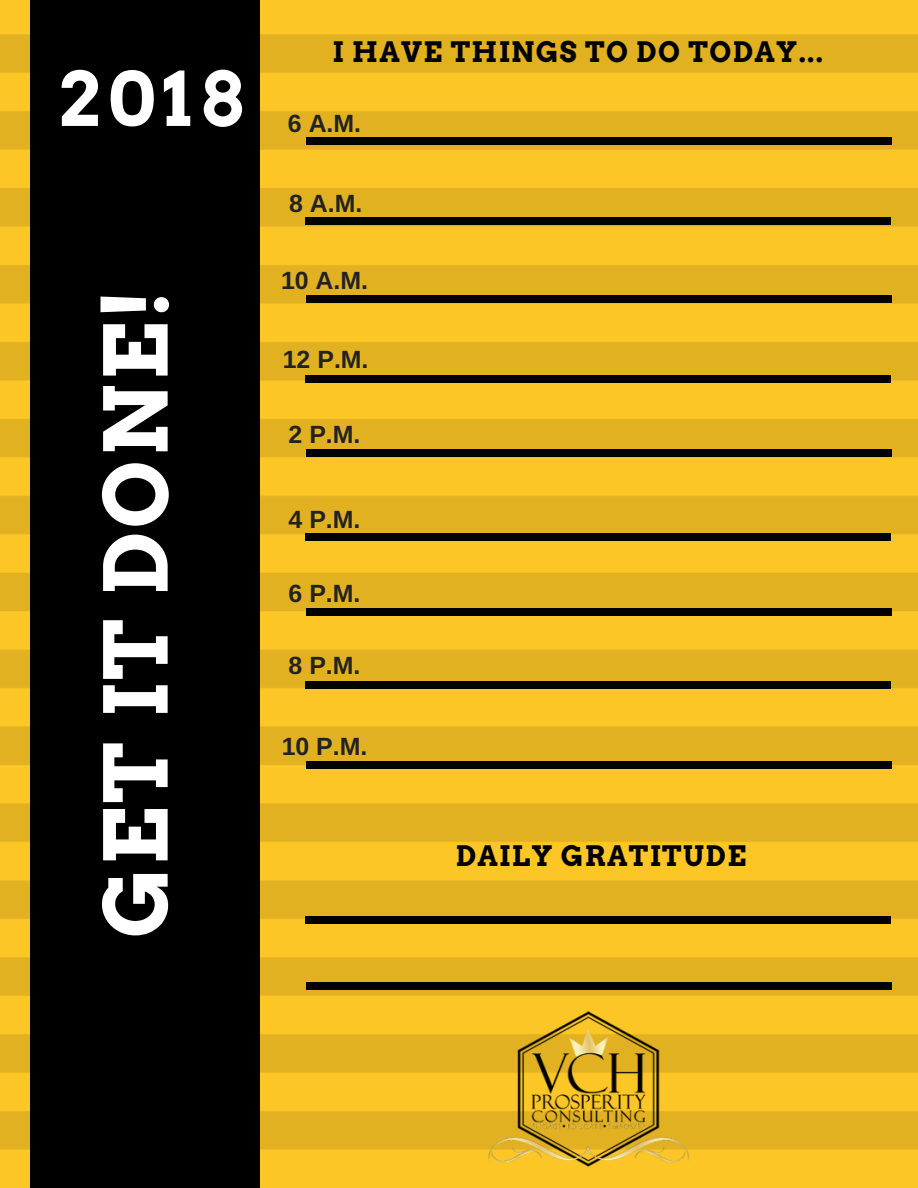
<style>
.page{position:relative;width:918px;height:1188px;background:#fff}
.page>*{position:absolute;margin:0;border:0;box-sizing:border-box;transform-origin:0 0}
.t1{font:700 87.15px "Arvo";letter-spacing:.04em;color:#fff}
.t2{font:700 74.7px "Arvo";color:#fff}
.t3{font:700 28.05px "Arvo";letter-spacing:.05em;color:#000}
.t4{font:700 24.9px "Arimo";color:#222}
</style>
<div class="page">
<img style="left:0;top:0;width:918px;height:1188px">
<div style="left:30px;top:0;width:230px;height:1188px;background:#000"></div>
<img style="left:480px;top:1002px;width:219px;height:186px">
<div style="left:306px;top:137px;width:46px;height:8px;background:#000"></div>
<div style="left:846px;top:137px;width:46px;height:8px;background:#000"></div>
<div style="left:351px;top:137px;width:317px;height:8px;background:#000"></div>
<div style="left:667px;top:137px;width:180px;height:8px;background:#000"></div>
<div style="left:305px;top:217px;width:46px;height:8px;background:#000"></div>
<div style="left:845px;top:217px;width:46px;height:8px;background:#000"></div>
<div style="left:350px;top:217px;width:317px;height:8px;background:#000"></div>
<div style="left:666px;top:217px;width:180px;height:8px;background:#000"></div>
<div style="left:306px;top:295px;width:46px;height:8px;background:#000"></div>
<div style="left:846px;top:295px;width:46px;height:8px;background:#000"></div>
<div style="left:351px;top:295px;width:317px;height:8px;background:#000"></div>
<div style="left:667px;top:295px;width:180px;height:8px;background:#000"></div>
<div style="left:305px;top:375px;width:46px;height:8px;background:#000"></div>
<div style="left:845px;top:375px;width:46px;height:8px;background:#000"></div>
<div style="left:350px;top:375px;width:317px;height:8px;background:#000"></div>
<div style="left:666px;top:375px;width:180px;height:8px;background:#000"></div>
<div style="left:306px;top:449px;width:46px;height:8px;background:#000"></div>
<div style="left:846px;top:449px;width:46px;height:8px;background:#000"></div>
<div style="left:351px;top:449px;width:317px;height:8px;background:#000"></div>
<div style="left:667px;top:449px;width:180px;height:8px;background:#000"></div>
<div style="left:305px;top:533px;width:46px;height:8px;background:#000"></div>
<div style="left:845px;top:533px;width:46px;height:8px;background:#000"></div>
<div style="left:350px;top:533px;width:317px;height:8px;background:#000"></div>
<div style="left:666px;top:533px;width:180px;height:8px;background:#000"></div>
<div style="left:306px;top:608px;width:46px;height:8px;background:#000"></div>
<div style="left:846px;top:608px;width:46px;height:8px;background:#000"></div>
<div style="left:351px;top:608px;width:317px;height:8px;background:#000"></div>
<div style="left:667px;top:608px;width:180px;height:8px;background:#000"></div>
<div style="left:305px;top:681px;width:46px;height:8px;background:#000"></div>
<div style="left:845px;top:681px;width:46px;height:8px;background:#000"></div>
<div style="left:350px;top:681px;width:317px;height:8px;background:#000"></div>
<div style="left:666px;top:681px;width:180px;height:8px;background:#000"></div>
<div style="left:306px;top:761px;width:46px;height:8px;background:#000"></div>
<div style="left:846px;top:761px;width:46px;height:8px;background:#000"></div>
<div style="left:351px;top:761px;width:317px;height:8px;background:#000"></div>
<div style="left:667px;top:761px;width:180px;height:8px;background:#000"></div>
<div style="left:305px;top:916px;width:46px;height:8px;background:#000"></div>
<div style="left:845px;top:916px;width:46px;height:8px;background:#000"></div>
<div style="left:350px;top:916px;width:317px;height:8px;background:#000"></div>
<div style="left:666px;top:916px;width:180px;height:8px;background:#000"></div>
<div style="left:306px;top:982px;width:46px;height:8px;background:#000"></div>
<div style="left:846px;top:982px;width:46px;height:8px;background:#000"></div>
<div style="left:351px;top:982px;width:317px;height:8px;background:#000"></div>
<div style="left:667px;top:982px;width:180px;height:8px;background:#000"></div>
<h2 class="t2" style="left:57px;top:54px;width:187px">2018</h2>
<h1 class="t1" style="left:84px;top:938px;width:651px;rotate:-90deg">GET IT DONE!</h1>
<p class="t3" style="left:333px;top:35px;width:492px">I HAVE THINGS TO DO TODAY...</p>
<p class="t4" style="left:288px;top:109px;width:75px">6 A.M.</p>
<p class="t4" style="left:289px;top:189px;width:75px">8 A.M.</p>
<p class="t4" style="left:281px;top:267px;width:89px">10 A.M.</p>
<p class="t4" style="left:283px;top:345px;width:87px">12 P.M.</p>
<p class="t4" style="left:289px;top:421px;width:73px">2 P.M.</p>
<p class="t4" style="left:289px;top:505px;width:73px">4 P.M.</p>
<p class="t4" style="left:289px;top:579px;width:73px">6 P.M.</p>
<p class="t4" style="left:289px;top:651px;width:73px">8 P.M.</p>
<p class="t4" style="left:282px;top:732px;width:87px">10 P.M.</p>
<p class="t3" style="left:456px;top:839px;width:292px">DAILY GRATITUDE</p>
</div>
